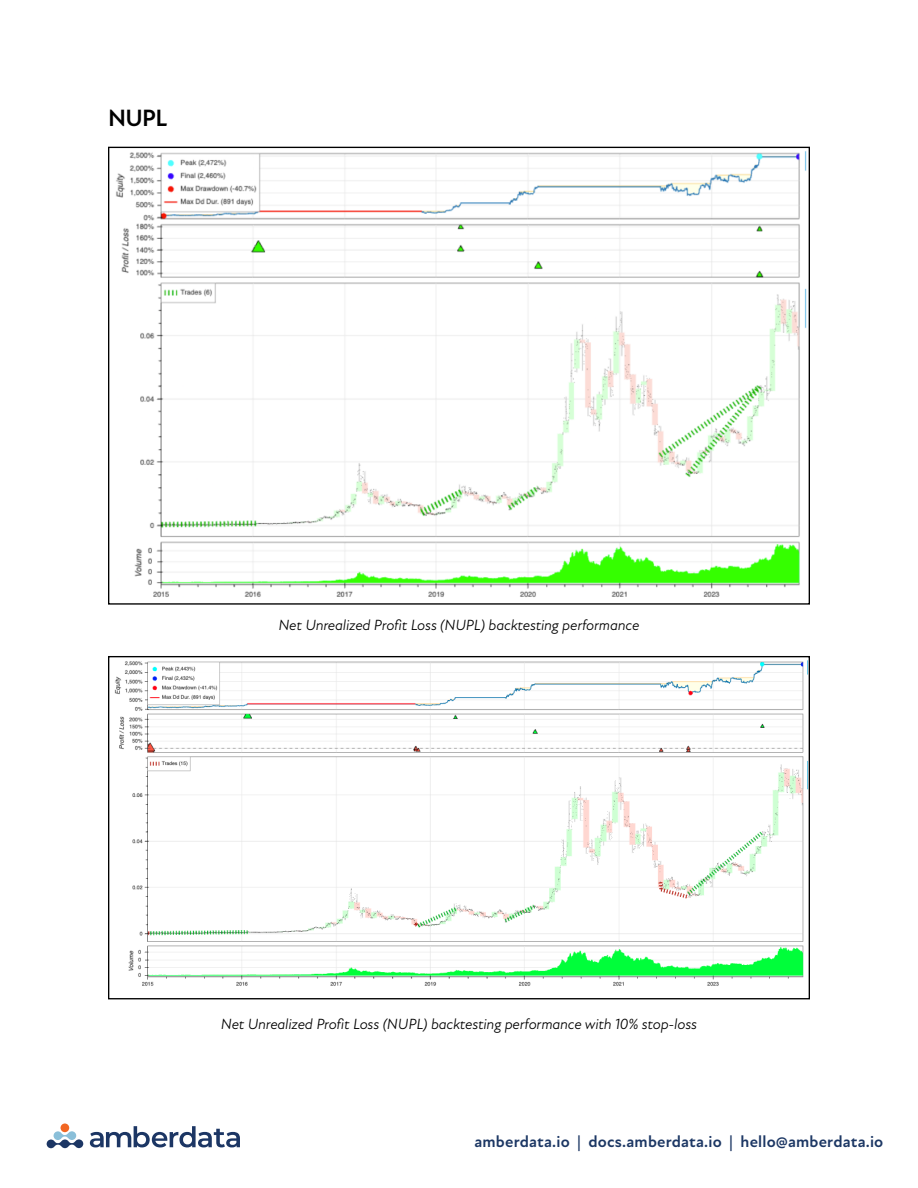
<style>
.page{position:relative;width:918px;height:1188px;background:#fff}
.page>*{position:absolute;margin:0;border:0;box-sizing:border-box;transform-origin:0 0}
.t1{font:700 24px "New Atten";color:#000}
.t2{font:700 16.5px "New Atten";letter-spacing:.01em;color:#1c3764}
.t3{font:italic 15px "New Atten";letter-spacing:-.01em;color:#000}
</style>
<div class="page">
<svg style="left:47px;top:1131px;width:36px;height:17px"></svg>
<div style="left:61px;top:1124px;width:8px;height:8px;background:#f26723;border-radius:50%"></div>
<svg style="left:90px;top:1126px;width:150px;height:21px"></svg>
<img style="left:116px;top:151px;width:691px;height:446px">
<img style="left:114px;top:660px;width:694px;height:326px">
<h1 class="t1" style="left:108px;top:104px;width:61px">NUPL</h1>
<p class="t3" style="left:279px;top:616px;width:362px">Net Unrealized Profit Loss (NUPL) backtesting performance</p>
<p class="t3" style="left:221px;top:1015px;width:478px">Net Unrealized Profit Loss (NUPL) backtesting performance with 10% stop-loss</p>
<p class="t2" style="left:475px;top:1132px;width:410px">amberdata.io | docs.amberdata.io | hello@amberdata.io</p>
</div>
